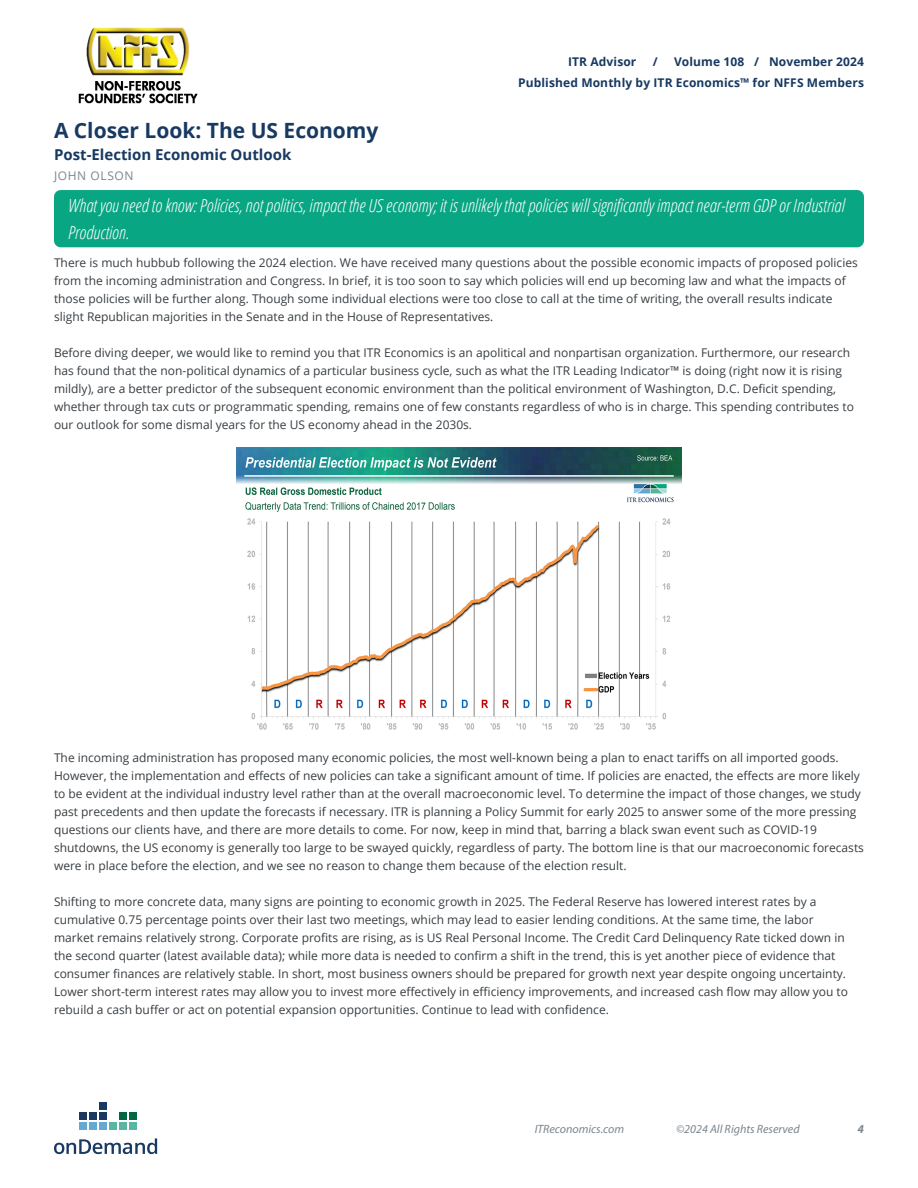
<style>
.page{position:relative;width:918px;height:1188px;background:#fff}
.page>*{position:absolute;margin:0;border:0;box-sizing:border-box;transform-origin:0 0}
.t1{font:700 21px "Open Sans";color:#183961}
.t2{font:italic 300 condensed 18px/27px "Open Sans";color:#fff}
.t3{font:700 15px "Open Sans";color:#183961}
.t4{font:12px/18px "Open Sans";color:#373d42}
.t5{font:700 12px/21px "Open Sans";letter-spacing:.01em;color:#183961;text-align:right}
.t6{font:italic 12px "Myriad Pro";color:#7a868e}
.t7{font:12px "Open Sans";letter-spacing:.05em;color:#7a868e}
.t8{font:italic 700 12px "Myriad Pro";color:#7a868e}
</style>
<div class="page">
<svg style="left:54px;top:1138px;width:103px;height:16px"></svg>
<div style="left:109px;top:1122px;width:8px;height:8px;background:#5ab5a2"></div>
<div style="left:119px;top:1122px;width:8px;height:8px;background:#5ab5a2"></div>
<div style="left:129px;top:1122px;width:8px;height:8px;background:#5ab5a2"></div>
<div style="left:99px;top:1122px;width:8px;height:8px;background:#65a9d2"></div>
<div style="left:89px;top:1122px;width:8px;height:8px;background:#65a9d2"></div>
<div style="left:79px;top:1122px;width:8px;height:8px;background:#65a9d2"></div>
<div style="left:119px;top:1112px;width:8px;height:8px;background:#006742"></div>
<div style="left:99px;top:1112px;width:8px;height:8px;background:#183961"></div>
<div style="left:89px;top:1112px;width:8px;height:8px;background:#183961"></div>
<div style="left:79px;top:1112px;width:8px;height:8px;background:#183961"></div>
<div style="left:129px;top:1112px;width:8px;height:8px;background:#006742"></div>
<div style="left:99px;top:1102px;width:8px;height:8px;background:#183961"></div>
<img style="left:78px;top:27px;width:120px;height:77px">
<div style="left:54px;top:190px;width:810px;height:57px;background:#09a684;border-radius:7px"></div>
<img style="left:236px;top:447px;width:446px;height:283px">
<p class="t5" style="left:518px;top:51px;width:347px">Volume 108 / November 2024<br>Published Monthly by ITR Economics™ for NFFS Members</p>
<p class="t5" style="left:568px;top:51px;width:70px">ITR Advisor</p>
<p class="t5" style="left:653px;top:51px;width:6px">/</p>
<h1 class="t1" style="left:54px;top:115px;width:326px">A Closer Look: The US Economy</h1>
<p class="t7" style="left:54px;top:167px;width:81px">JOHN OLSON</p>
<h2 class="t2" style="left:68px;top:191px;width:778px">What you need to know: Policies, not politics, impact the US economy; it is unlikely that policies will significantly impact near-term GDP or Industrial<br>Production.</h2>
<p class="t3" style="left:54px;top:144px;width:239px">Post-Election Economic Outlook</p>
<p class="t4" style="left:54px;top:253px;width:805px">There is much hubbub following the 2024 election. We have received many questions about the possible economic impacts of proposed policies from the incoming administration and Congress. In brief, it is too soon to say which policies will end up becoming law and what the impacts of those policies will be further along. Though some individual elections were too close to call at the time of writing, the overall results indicate slight Republican majorities in the Senate and in the House of Representatives.</p>
<p class="t4" style="left:54px;top:343px;width:801px">Before diving deeper, we would like to remind you that ITR Economics is an apolitical and nonpartisan organization. Furthermore, our research has found that the non-political dynamics of a particular business cycle, such as what the ITR Leading Indicator™ is doing (right now it is rising mildly), are a better predictor of the subsequent economic environment than the political environment of Washington, D.C. Deficit spending, whether through tax cuts or programmatic spending, remains one of few constants regardless of who is in charge. This spending contributes to our outlook for some dismal years for the US economy ahead in the 2030s.</p>
<p class="t4" style="left:54px;top:749px;width:811px">The incoming administration has proposed many economic policies, the most well-known being a plan to enact tariffs on all imported goods.<br>However, the implementation and effects of new policies can take a significant amount of time. If policies are enacted, the effects are more likely to be evident at the individual industry level rather than at the overall macroeconomic level. To determine the impact of those changes, we study past precedents and then update the forecasts if necessary. ITR is planning a Policy Summit for early 2025 to answer some of the more pressing questions our clients have, and there are more details to come. For now, keep in mind that, barring a black swan event such as COVID-19 shutdowns, the US economy is generally too large to be swayed quickly, regardless of party. The bottom line is that our macroeconomic forecasts were in place before the election, and we see no reason to change them because of the election result.</p>
<p class="t4" style="left:54px;top:893px;width:796px">Shifting to more concrete data, many signs are pointing to economic growth in 2025. The Federal Reserve has lowered interest rates by a cumulative 0.75 percentage points over their last two meetings, which may lead to easier lending conditions. At the same time, the labor market remains relatively strong. Corporate profits are rising, as is US Real Personal Income. The Credit Card Delinquency Rate ticked down in the second quarter (latest available data); while more data is needed to confirm a shift in the trend, this is yet another piece of evidence that consumer finances are relatively stable. In short, most business owners should be prepared for growth next year despite ongoing uncertainty.<br>Lower short-term interest rates may allow you to invest more effectively in efficiency improvements, and increased cash flow may allow you to rebuild a cash buffer or act on potential expansion opportunities. Continue to lead with confidence.</p>
<p class="t6" style="left:535px;top:1121px;width:91px">ITReconomics.com</p>
<p class="t6" style="left:676px;top:1121px;width:125px">©2024 All Rights Reserved</p>
<p class="t8" style="left:858px;top:1121px;width:8px">4</p>
</div>
